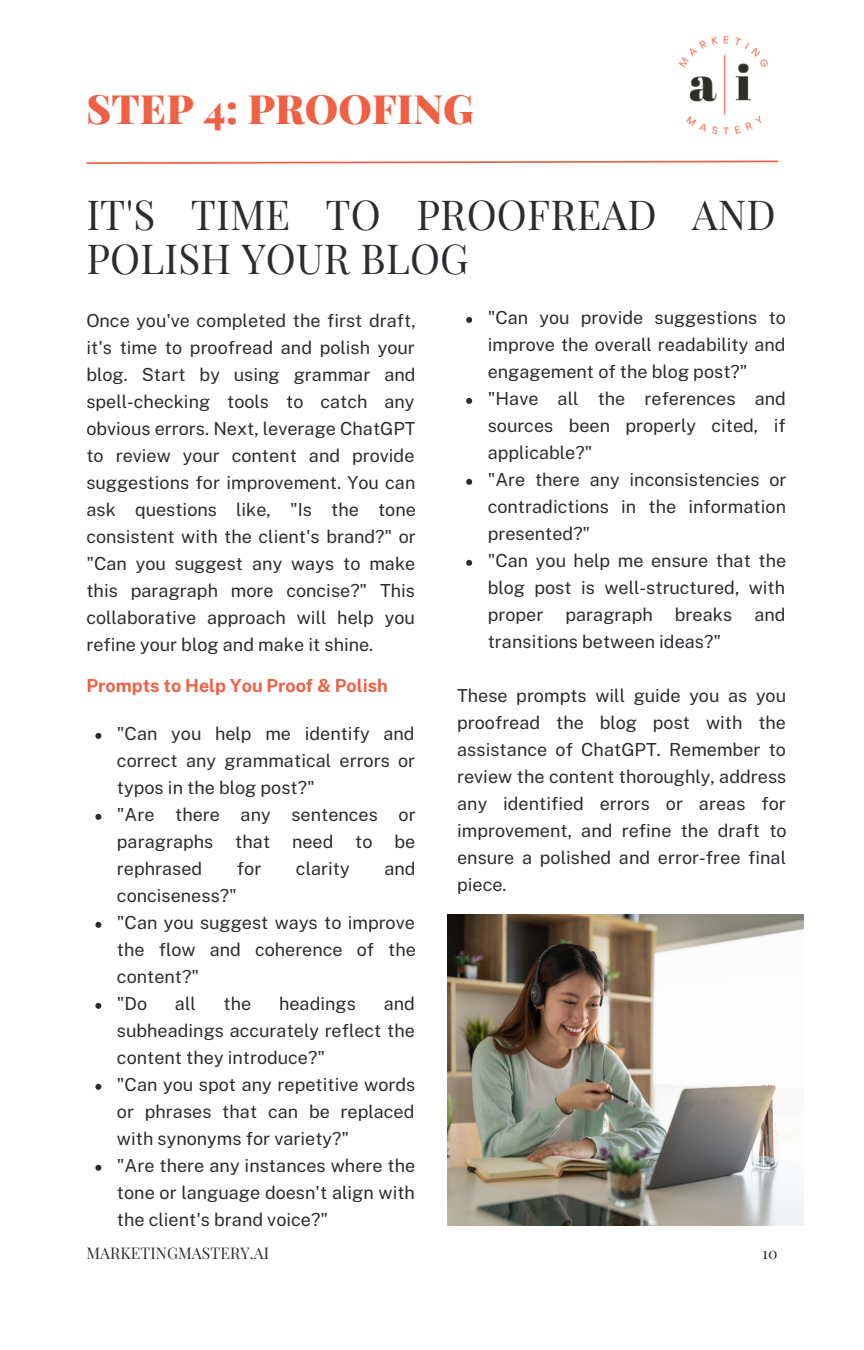
<style>
.page{position:relative;width:864px;height:1350px;background:#fff}
.page>*{position:absolute;margin:0;border:0;box-sizing:border-box;transform-origin:0 0}
.t1{font:40.5px/43.9px "Playfair Display";letter-spacing:.005em;color:#2b2c30}
.t2{font:900 40.5px "Playfair Display";letter-spacing:.005em;color:#ef6045}
.t3{font:18px/27px "Public Sans";color:#2b2c30;text-align:justify}
.t4{font:700 18px "Public Sans";color:#ef6045}
.t5{font:15.75px "Playfair Display";letter-spacing:.005em;color:#2b2c30}
</style>
<div class="page">
<svg style="left:86px;top:160px;width:693px;height:4px"></svg>
<img style="left:678px;top:36px;width:91px;height:99px">
<img style="left:447px;top:915px;width:356px;height:310px">
<svg style="left:95px;top:733px;width:6px;height:6px"></svg>
<svg style="left:95px;top:814px;width:6px;height:6px"></svg>
<svg style="left:95px;top:922px;width:6px;height:6px"></svg>
<svg style="left:95px;top:1003px;width:6px;height:6px"></svg>
<svg style="left:95px;top:1084px;width:6px;height:6px"></svg>
<svg style="left:95px;top:1165px;width:6px;height:6px"></svg>
<svg style="left:466px;top:317px;width:6px;height:6px"></svg>
<svg style="left:466px;top:398px;width:6px;height:6px"></svg>
<svg style="left:466px;top:479px;width:6px;height:6px"></svg>
<svg style="left:466px;top:560px;width:6px;height:6px"></svg>
<p class="t2" style="left:86px;top:81px;width:389px">STEP 4: PROOFING</p>
<p class="t1" style="left:86px;top:191px;width:691px">IT'S TIME TO PROOFREAD AND<br>POLISH YOUR BLOG</p>
<p class="t3" style="left:86px;top:307px;width:331px">Once you've completed the first draft, it's time to proofread and polish your blog. Start by using grammar and spell-checking tools to catch any obvious errors. Next, leverage ChatGPT to review your content and provide suggestions for improvement. You can ask questions like, "Is the tone consistent with the client's brand?" or "Can you suggest any ways to make this paragraph more concise?" This collaborative approach will help you refine your blog and make it shine.</p>
<p class="t4" style="left:86px;top:675px;width:303px">Prompts to Help You Proof &amp; Polish</p>
<p class="t3" style="left:117px;top:720px;width:300px">"Can you help me identify and correct any grammatical errors or typos in the blog post?"</p>
<p class="t3" style="left:117px;top:801px;width:300px">"Are there any sentences or paragraphs that need to be rephrased</p>
<p class="t3" style="left:237px;top:855px;width:26px">for</p>
<p class="t3" style="left:296px;top:855px;width:55px">clarity</p>
<p class="t3" style="left:384px;top:855px;width:33px">and</p>
<p class="t3" style="left:117px;top:882px;width:121px">conciseness?"</p>
<p class="t3" style="left:117px;top:909px;width:300px">"Can you suggest ways to improve the flow and coherence of the content?"</p>
<p class="t3" style="left:117px;top:990px;width:32px">"Do</p>
<p class="t3" style="left:175px;top:990px;width:22px">all</p>
<p class="t3" style="left:224px;top:990px;width:29px">the</p>
<p class="t3" style="left:279px;top:990px;width:78px">headings</p>
<p class="t3" style="left:117px;top:990px;width:300px;text-indent:267px">and subheadings accurately reflect the content they introduce?"</p>
<p class="t3" style="left:117px;top:1071px;width:300px">"Can you spot any repetitive words or phrases that can be replaced with synonyms for variety?"</p>
<p class="t3" style="left:117px;top:1152px;width:300px">"Are there any instances where the tone or language doesn't align with the client's brand voice?"</p>
<p class="t5" style="left:86px;top:1242px;width:184px">MARKETINGMASTERY.AI</p>
<p class="t3" style="left:488px;top:304px;width:300px">"Can you provide suggestions to improve the overall readability and engagement of the blog post?"</p>
<p class="t3" style="left:488px;top:385px;width:300px">"Have all the references and sources been properly cited, if applicable?"</p>
<p class="t3" style="left:488px;top:466px;width:300px">"Are there any inconsistencies or contradictions in the information presented?"</p>
<p class="t3" style="left:488px;top:547px;width:300px">"Can you help me ensure that the blog post is well-structured, with proper paragraph breaks and transitions between ideas?"</p>
<p class="t3" style="left:457px;top:682px;width:331px">These prompts will guide you as you proofread the blog post with the assistance of ChatGPT. Remember to review the content thoroughly, address any identified errors or areas for improvement, and refine the draft to ensure a polished and error-free final piece.</p>
<p class="t5" style="left:762px;top:1242px;width:17px">10</p>
</div>
